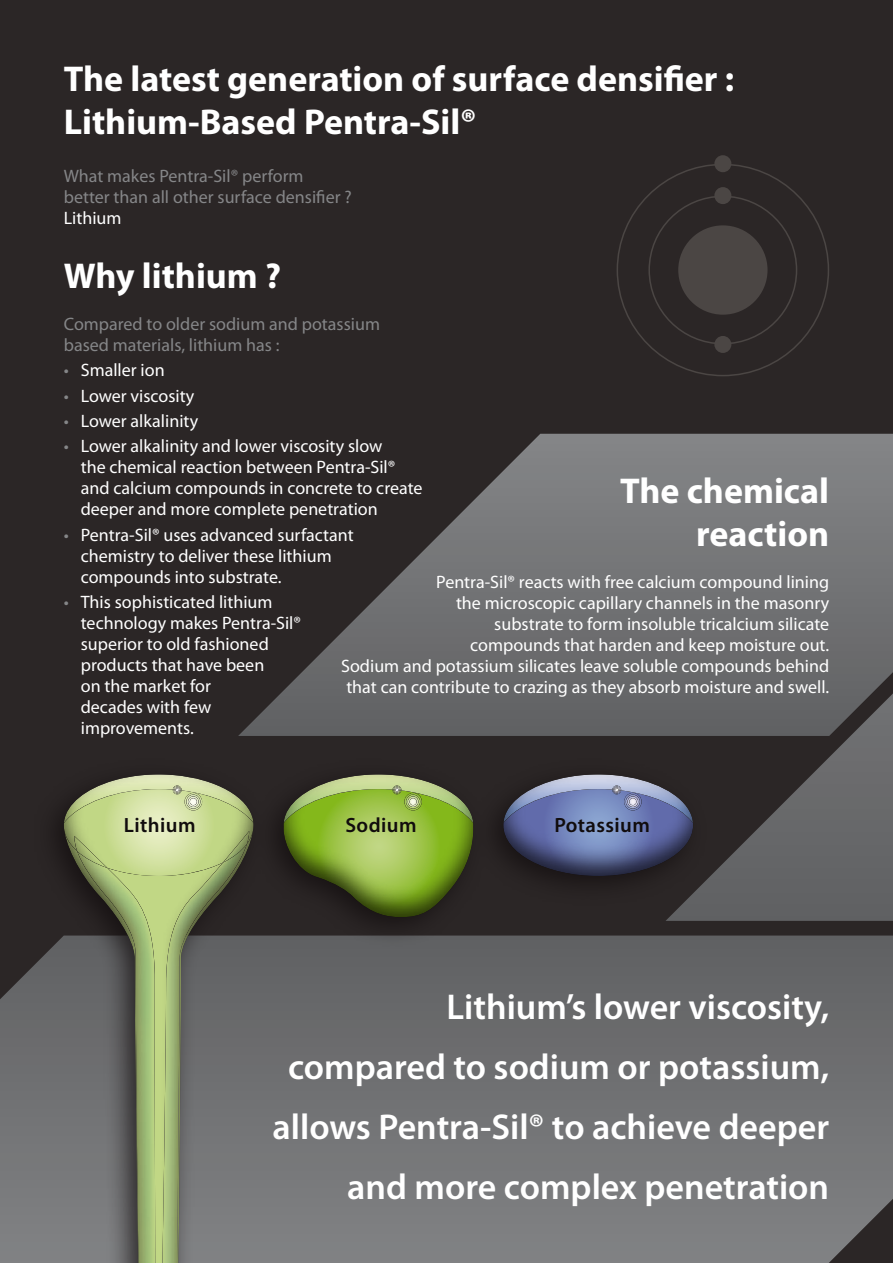
<style>
.page{position:relative;width:893px;height:1263px;background:#2b2626}
.page>*{position:absolute;margin:0;border:0;box-sizing:border-box;transform-origin:0 0}
.t1{font:600 36px/60px "Myriad Pro";color:#fff;text-align:right}
.t2{font:700 36px/43.2px "Myriad Pro";color:#fff}
.t3{font:600 20.7px "Myriad Pro";letter-spacing:.02em;color:#110c0d}
.t4{font:18px/21px "Myriad Pro";color:#fff}
.t5{font:18px/21px "Myriad Pro";color:#858688}
.s1{color:#858688}
</style>
<div class="page">
<svg style="left:238px;top:434px;width:655px;height:302px"></svg>
<svg style="left:665px;top:693px;width:228px;height:228px"></svg>
<svg style="left:0;top:935px;width:893px;height:328px;background:#6c6d6f"></svg>
<div style="left:31px;top:757px;width:675px;height:506px;background:#110c0d;opacity:.75"></div>
<div style="left:63px;top:773px;width:630px;height:490px;background:#110c0d;opacity:.75"></div>
<div style="left:678px;top:225px;width:89px;height:90px;background:#4b4644;border-radius:50%"></div>
<div style="left:714px;top:336px;width:17px;height:17px;background:#4b4644;border-radius:50%"></div>
<div style="left:714px;top:187px;width:17px;height:17px;background:#4b4644;border-radius:50%"></div>
<div style="left:714px;top:155px;width:17px;height:17px;background:#4b4644;border-radius:50%"></div>
<h1 class="t2" style="left:64px;top:56px;width:672px">The latest generation of surface densifier :<br>Lithium-Based Pentra-Sil®</h1>
<p class="t5" style="left:64px;top:165px;width:289px">What makes Pentra-Sil® perform better than all other surface densifier ?</p>
<p class="t4" style="left:64px;top:207px;width:59px">Lithium</p>
<h1 class="t2" style="left:64px;top:253px;width:219px">Why lithium ?</h1>
<p class="t5" style="left:64px;top:313px;width:318px">Compared to older sodium and potassium based materials, lithium has :</p>
<p class="t4" style="left:64px;top:360px;width:102px"><span class="s1">•</span> Smaller ion</p>
<p class="t4" style="left:64px;top:385px;width:132px"><span class="s1">•</span> Lower viscosity</p>
<p class="t4" style="left:64px;top:410px;width:136px"><span class="s1">•</span> Lower alkalinity</p>
<p class="t4" style="left:81px;top:435px;width:343px;text-indent:-17px"><span class="s1">•</span> Lower alkalinity and lower viscosity slow<br>the chemical reaction between Pentra-Sil® and calcium compounds in concrete to create deeper and more complete penetration</p>
<p class="t4" style="left:81px;top:524px;width:274px;text-indent:-17px"><span class="s1">•</span> Pentra-Sil® uses advanced surfactant chemistry to deliver these lithium compounds into substrate.</p>
<p class="t4" style="left:81px;top:591px;width:222px;text-indent:-17px"><span class="s1">•</span> This sophisticated lithium technology makes Pentra-Sil® superior to old fashioned products that have been<br>on the market for<br>decades with few improvements.</p>
<h1 class="t2" style="left:620px;top:468px;width:211px;text-align:right">The chemical reaction</h1>
<p class="t4" style="left:341px;top:571px;width:490px;text-align:right">Pentra-Sil® reacts with free calcium compound lining<br>the microscopic capillary channels in the masonry<br>substrate to form insoluble tricalcium silicate<br>compounds that harden and keep moisture out.<br>Sodium and potassium silicates leave soluble compounds behind that can contribute to crazing as they absorb moisture and swell.</p>
<p class="t3" style="left:124px;top:812px;width:73px">Lithium</p>
<p class="t3" style="left:345px;top:812px;width:73px">Sodium</p>
<p class="t3" style="left:554px;top:812px;width:97px">Potassium</p>
<h1 class="t1" style="left:273px;top:976px;width:558px">Lithium’s lower viscosity,<br>compared to sodium or potassium, allows Pentra-Sil® to achieve deeper and more complex penetration</h1>
</div>
